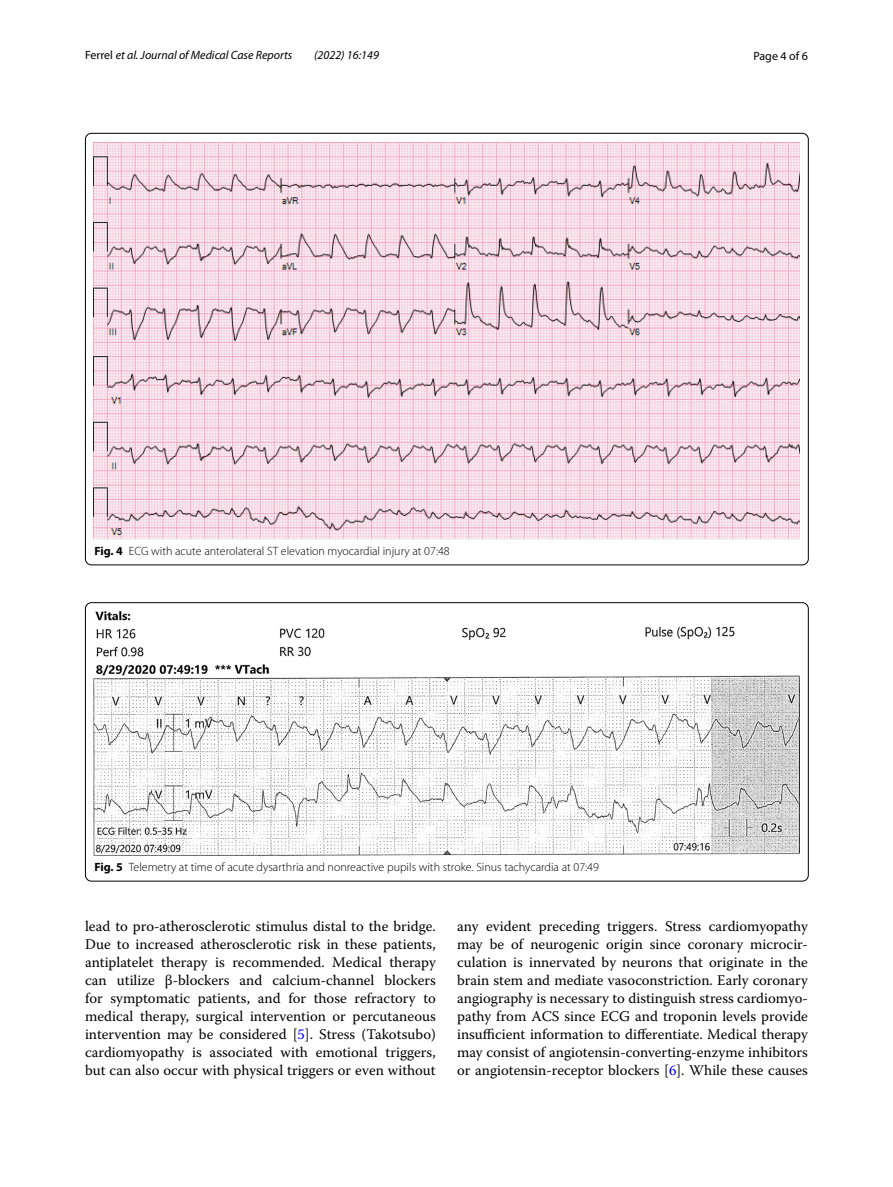
<style>
.page{position:relative;width:893px;height:1187px;background:#fff}
.page>*{position:absolute;margin:0;border:0;box-sizing:border-box;transform-origin:0 0}
.t1{font:14.7px/18px "Warnock Pro";color:#000;text-align:justify}
.t2{font:300 12px "Myriad Pro";color:#000}
.t3{font:italic 12px "Myriad Pro";color:#000}
.t4{font:12px "Myriad Pro";color:#000}
.s1{font-style:normal}
.s2{font-weight:700}
.s3{color:#00f}
</style>
<div class="page">
<img style="left:94px;top:142px;width:706px;height:397px">
<img style="left:94px;top:611px;width:706px;height:244px">
<p class="t3" style="left:85px;top:48px;width:209px"><span class="s1">Ferrel</span> et al. Journal of Medical Case Reports</p>
<p class="t3" style="left:314px;top:48px;width:66px">(2022) 16:149</p>
<p class="t4" style="left:753px;top:48px;width:56px">Page 4 of 6</p>
<p class="t2" style="left:94px;top:544px;width:357px"><span class="s2">Fig. 4</span> ECG with acute anterolateral ST elevation myocardial injury at 07:48</p>
<p class="t2" style="left:94px;top:860px;width:506px"><span class="s2">Fig. 5</span> Telemetry at time of acute dysarthria and nonreactive pupils with stroke. Sinus tachycardia at 07:49</p>
<p class="t1" style="left:85px;top:917px;width:352px">lead to pro-atherosclerotic stimulus distal to the bridge.<br>Due to increased atherosclerotic risk in these patients, antiplatelet therapy is recommended. Medical therapy can utilize β-blockers and calcium-channel blockers for symptomatic patients, and for those refractory to medical therapy, surgical intervention or percutaneous intervention may be considered [<span class="s3">5</span>]. Stress (Takotsubo) cardiomyopathy is associated with emotional triggers, but can also occur with physical triggers or even without</p>
<p class="t1" style="left:457px;top:916px;width:352px">any evident preceding triggers. Stress cardiomyopathy may be of neurogenic origin since coronary microcir&shy;culation is innervated by neurons that originate in the brain stem and mediate vasoconstriction. Early coronary angiography is necessary to distinguish stress cardiomyo&shy;pathy from ACS since ECG and troponin levels provide insufficient information to differentiate. Medical therapy may consist of angiotensin-converting-enzyme inhibitors or angiotensin-receptor blockers [<span class="s3">6</span>]. While these causes</p>
</div>
